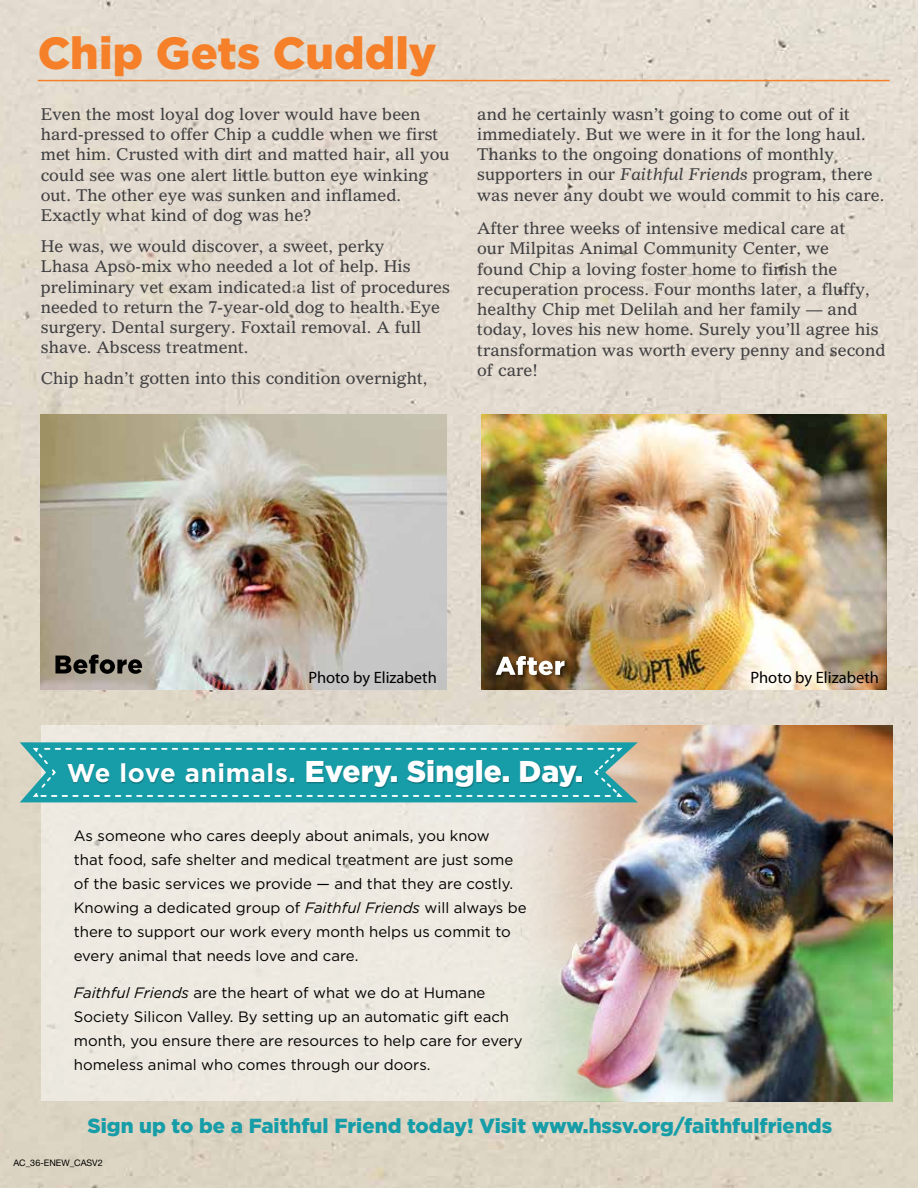
<style>
.page{position:relative;width:918px;height:1188px;background:#fff}
.page>*{position:absolute;margin:0;border:0;box-sizing:border-box;transform-origin:0 0}
.t1{font:900 45px "Gotham";letter-spacing:.005em;color:#f58029}
.t2{font:900 30px "Gotham";color:#fff}
.t3{font:900 20.4px "Gotham";color:#179da8}
.t4{font:16.5px/20.2px "Gazette LT Std";color:#414042}
.t5{font:16.5px "Myriad Pro";color:#000}
.t6{font:15px/24px "Gotham";color:#000}
.t7{font:9px "Helvetica Neue LT Std";color:#000}
.s1{font-style:italic}
.s2{font-weight:700;font-size:25.65px}
</style>
<div class="page">
<img style="left:0;top:0;width:918px;height:1188px">
<div style="left:41px;top:725px;width:852px;height:376px;background:#ede9e0"></div>
<hr style="left:917px;top:288px;width:1px;height:399px;background:#009ca8">
<svg style="left:917px;top:261px;width:1px;height:27px"></svg>
<hr style="left:38px;top:80px;width:852px;height:1px;background:#f58029">
<img style="left:373px;top:725px;width:520px;height:376px">
<svg style="left:20px;top:742px;width:618px;height:60px;background:#36a7ae"></svg>
<div style="left:68px;top:760px;width:515px;height:29px;background:#000;opacity:.25"></div>
<img style="left:41px;top:414px;width:405px;height:275px">
<img style="left:481px;top:414px;width:406px;height:275px">
<svg style="left:55px;top:655px;width:87px;height:19px;background:#55514a"></svg>
<div style="left:495px;top:655px;width:73px;height:24px;background:#000;opacity:.35"></div>
<svg style="left:496px;top:656px;width:69px;height:19px"></svg>
<h1 class="t1" style="left:38px;top:22px;width:401px">Chip Gets Cuddly</h1>
<p class="t4" style="left:41px;top:104px;width:410px">Even the most loyal dog lover would have been hard-pressed to offer Chip a cuddle when we first met him. Crusted with dirt and matted hair, all you could see was one alert little button eye winking out. The other eye was sunken and inflamed.<br>Exactly what kind of dog was he?</p>
<p class="t4" style="left:41px;top:236px;width:411px">He was, we would discover, a sweet, perky<br>Lhasa Apso-mix who needed a lot of help. His preliminary vet exam indicated a list of procedures needed to return the 7-year-old dog to health. Eye surgery. Dental surgery. Foxtail removal. A full shave. Abscess treatment.</p>
<p class="t4" style="left:41px;top:368px;width:388px">Chip hadn’t gotten into this condition overnight,</p>
<p class="t4" style="left:477px;top:104px;width:409px">and he certainly wasn’t going to come out of it immediately. But we were in it for the long haul.<br>Thanks to the ongoing donations of monthly supporters in our <span class="s1">Faithful Friends</span> program, there was never any doubt we would commit to his care.</p>
<p class="t4" style="left:477px;top:218px;width:410px">After three weeks of intensive medical care at<br>our Milpitas Animal Community Center, we<br>found Chip a loving foster home to finish the recuperation process. Four months later, a fluffy, healthy Chip met Delilah and her family — and today, loves his new home. Surely you’ll agree his transformation was worth every penny and second of care!</p>
<p class="t5" style="left:308px;top:669px;width:130px">Photo by Elizabeth</p>
<p class="t5" style="left:750px;top:669px;width:130px">Photo by Elizabeth</p>
<h2 class="t2" style="left:67px;top:751px;width:518px"><span class="s2">We love animals.</span> Every. Single. Day.</h2>
<p class="t6" style="left:74px;top:823px;width:454px">As someone who cares deeply about animals, you know<br>that food, safe shelter and medical treatment are just some of the basic services we provide — and that they are costly.<br>Knowing a dedicated group of <span class="s1">Faithful Friends</span> will always be there to support our work every month helps us commit to every animal that needs love and care.</p>
<p class="t6" style="left:74px;top:980px;width:450px"><span class="s1">Faithful Friends</span> are the heart of what we do at Humane Society Silicon Valley. By setting up an automatic gift each month, you ensure there are resources to help care for every homeless animal who comes through our doors.</p>
<p class="t3" style="left:88px;top:1111px;width:746px">Sign up to be a Faithful Friend today! Visit www.hssv.org/faithfulfriends</p>
<p class="t7" style="left:14px;top:1158px;width:91px">AC_36-ENEW_CASV2</p>
</div>
